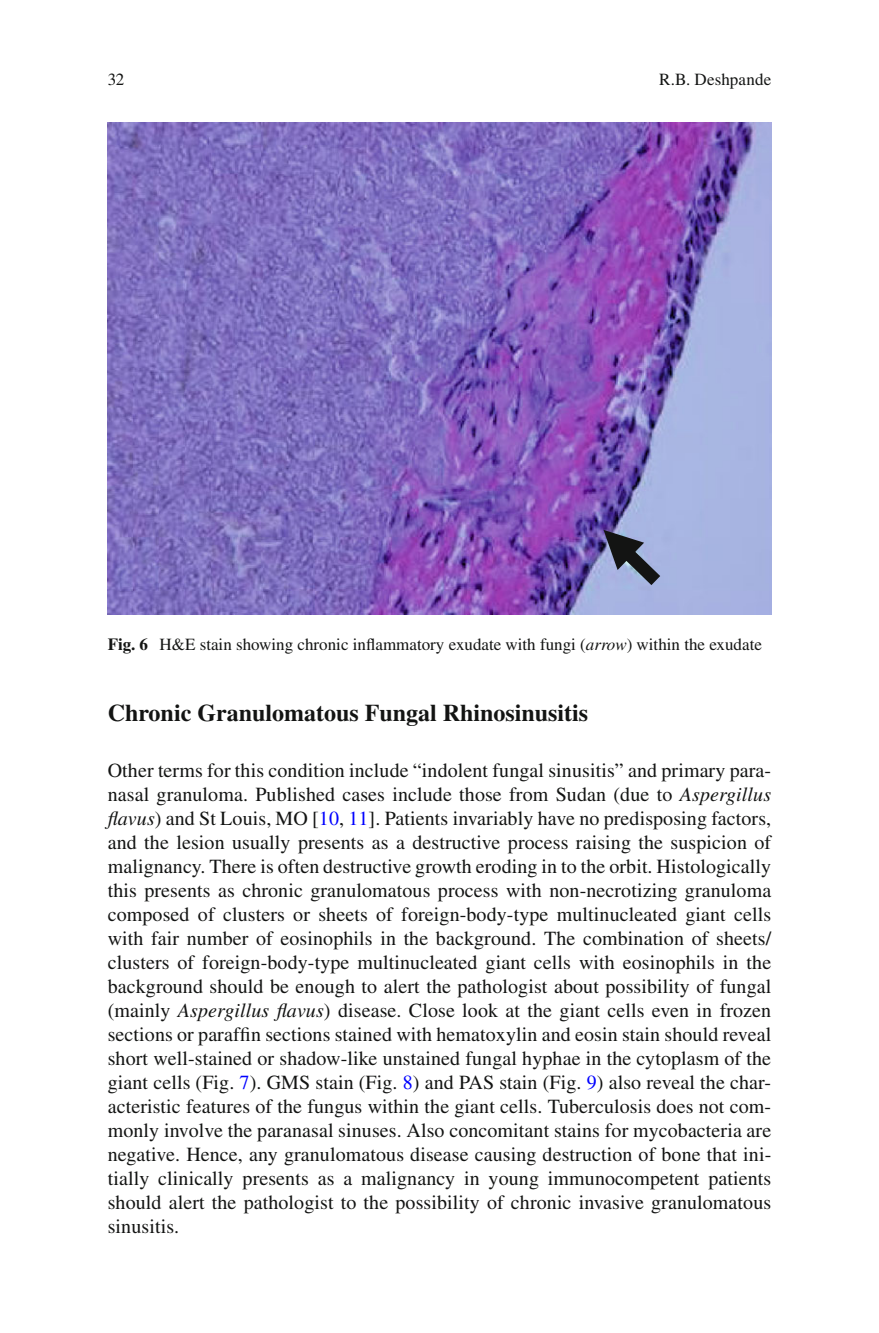
<style>
.page{position:relative;width:879px;height:1333px;background:#fff}
.page>*{position:absolute;margin:0;border:0;box-sizing:border-box;transform-origin:0 0}
.t1{font:700 24px "Times";color:#131413}
.t2{font:20px/24px "Times";letter-spacing:.005em;color:#131413;text-align:justify}
.t3{font:17px "Times";color:#131413}
.s1{font-weight:700}
.s2{font-style:italic}
.s3{color:#00f}
</style>
<div class="page">
<img style="left:108px;top:122px;width:663px;height:492px">
<svg style="left:603px;top:530px;width:57px;height:55px;background:#6e7792"></svg>
<p class="t3" style="left:108px;top:73px;width:18px">32</p>
<p class="t3" style="left:659px;top:73px;width:113px">R.B. Deshpande</p>
<p class="t3" style="left:108px;top:638px;width:656px"><span class="s1">Fig. 6</span> H&amp;E stain showing chronic inflammatory exudate with fungi ( <span class="s2">arrow</span> ) within the exudate</p>
<p class="t1" style="left:108px;top:704px;width:482px">Chronic Granulomatous Fungal Rhinosinusitis</p>
<p class="t2" style="left:108px;top:760px;width:665px">Other terms for this condition include “indolent fungal sinusitis” and primary para&shy;nasal granuloma. Published cases include those from Sudan (due to <span class="s2">Aspergillus flavus</span> ) and St Louis, MO [ <span class="s3">10</span> , <span class="s3">11</span> ]. Patients invariably have no predisposing factors, and the lesion usually presents as a destructive process raising the suspicion of malignancy. There is often destructive growth eroding in to the orbit. Histologically this presents as chronic granulomatous process with non-necrotizing granuloma composed of clusters or sheets of foreign-body-type multinucleated giant cells with fair number of eosinophils in the background. The combination of sheets/ clusters of foreign-body-type multinucleated giant cells with eosinophils in the background should be enough to alert the pathologist about possibility of fungal (mainly <span class="s2">Aspergillus flavus</span> ) disease. Close look at the giant cells even in frozen sections or paraffin sections stained with hematoxylin and eosin stain should reveal short well- stained or shadow-like unstained fungal hyphae in the cytoplasm of the giant cells (Fig. <span class="s3">7</span> ). GMS stain (Fig. <span class="s3">8</span> ) and PAS stain (Fig. <span class="s3">9</span> ) also reveal the char&shy;acteristic features of the fungus within the giant cells. Tuberculosis does not com&shy;monly involve the paranasal sinuses. Also concomitant stains for mycobacteria are negative. Hence, any granulomatous disease causing destruction of bone that ini&shy;tially clinically presents as a malignancy in young immunocompetent patients should alert the pathologist to the possibility of chronic invasive granulomatous sinusitis.</p>
</div>
